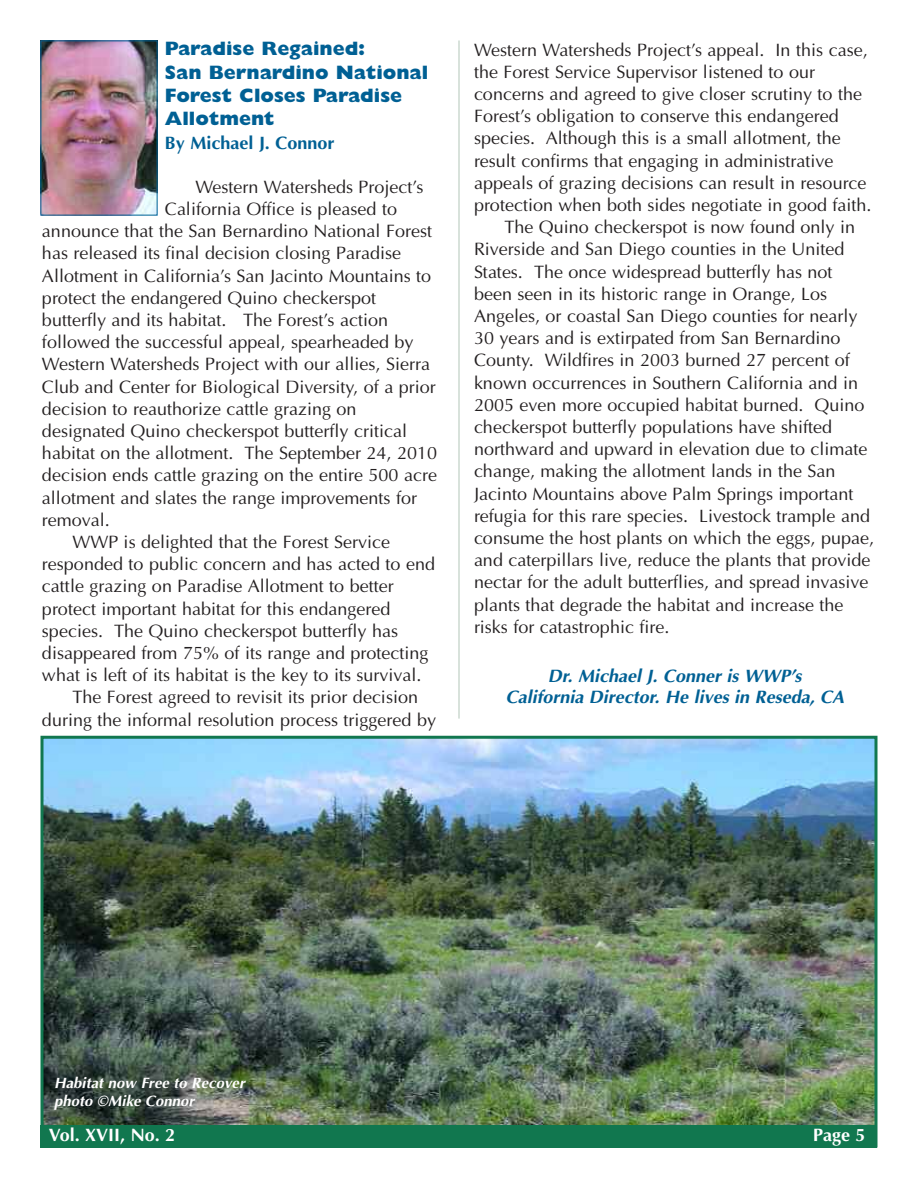
<style>
.page{position:relative;width:918px;height:1188px;background:#fff}
.page>*{position:absolute;margin:0;border:0;box-sizing:border-box;transform-origin:0 0}
.t1{font:800 19.5px/23.4px "Gill Sans";color:#006094}
.t2{font:18px "Optima";color:#231f20}
.t3{font:italic 700 18px/21.9px "Optima";color:#006094;text-align:center}
.t4{font:700 18px "Optima";color:#fff}
.t5{font:700 18px "Optima";color:#006094}
.t6{font:italic 700 15px/18.3px "Optima";color:#fff}
</style>
<div class="page">
<img style="left:42px;top:42px;width:113px;height:171px">
<div style="left:40px;top:40px;width:117px;height:175px;border:1px solid #006094"></div>
<img style="left:44px;top:740px;width:830px;height:385px">
<div style="left:40px;top:1125px;width:837px;height:23px;background:#11774f"></div>
<hr style="left:459px;top:41px;width:1px;height:678px;background:#b3c7b9">
<p class="t1" style="left:165px;top:39px;width:265px">Paradise Regained:<br>San Bernardino National<br>Forest Closes Paradise<br>Allotment</p>
<p class="t5" style="left:165px;top:132px;width:171px">By Michael J. Connor</p>
<p class="t2" style="left:195px;top:176px;width:230px">Western Watersheds Project’s</p>
<p class="t2" style="left:165px;top:198px;width:234px">California Office is pleased to</p>
<p class="t2" style="left:42px;top:220px;width:392px">announce that the San Bernardino National Forest</p>
<p class="t2" style="left:42px;top:243px;width:361px">has released its final decision closing Paradise</p>
<p class="t2" style="left:42px;top:265px;width:391px">Allotment in California’s San Jacinto Mountains to</p>
<p class="t2" style="left:42px;top:287px;width:336px">protect the endangered Quino checkerspot</p>
<p class="t2" style="left:42px;top:309px;width:348px">butterfly and its habitat. The Forest’s action</p>
<p class="t2" style="left:42px;top:331px;width:373px">followed the successful appeal, spearheaded by</p>
<p class="t2" style="left:42px;top:354px;width:390px">Western Watersheds Project with our allies, Sierra</p>
<p class="t2" style="left:42px;top:376px;width:395px">Club and Center for Biological Diversity, of a prior</p>
<p class="t2" style="left:42px;top:398px;width:316px">decision to reauthorize cattle grazing on</p>
<p class="t2" style="left:42px;top:420px;width:367px">designated Quino checkerspot butterfly critical</p>
<p class="t2" style="left:42px;top:442px;width:397px">habitat on the allotment. The September 24, 2010</p>
<p class="t2" style="left:42px;top:465px;width:397px">decision ends cattle grazing on the entire 500 acre</p>
<p class="t2" style="left:42px;top:487px;width:377px">allotment and slates the range improvements for</p>
<p class="t2" style="left:42px;top:509px;width:69px">removal.</p>
<p class="t2" style="left:72px;top:531px;width:319px">WWP is delighted that the Forest Service</p>
<p class="t2" style="left:42px;top:553px;width:395px">responded to public concern and has acted to end</p>
<p class="t2" style="left:42px;top:576px;width:353px">cattle grazing on Paradise Allotment to better</p>
<p class="t2" style="left:42px;top:598px;width:350px">protect important habitat for this endangered</p>
<p class="t2" style="left:42px;top:620px;width:358px">species. The Quino checkerspot butterfly has</p>
<p class="t2" style="left:42px;top:642px;width:388px">disappeared from 75% of its range and protecting</p>
<p class="t2" style="left:42px;top:664px;width:381px">what is left of its habitat is the key to its survival.</p>
<p class="t2" style="left:72px;top:687px;width:347px">The Forest agreed to revisit its prior decision</p>
<p class="t2" style="left:42px;top:709px;width:396px">during the informal resolution process triggered by</p>
<p class="t2" style="left:474px;top:39px;width:395px">Western Watersheds Project’s appeal. In this case,</p>
<p class="t2" style="left:474px;top:61px;width:343px">the Forest Service Supervisor listened to our</p>
<p class="t2" style="left:474px;top:83px;width:390px">concerns and agreed to give closer scrutiny to the</p>
<p class="t2" style="left:474px;top:105px;width:366px">Forest’s obligation to conserve this endangered</p>
<p class="t2" style="left:474px;top:128px;width:368px">species. Although this is a small allotment, the</p>
<p class="t2" style="left:474px;top:150px;width:361px">result confirms that engaging in administrative</p>
<p class="t2" style="left:474px;top:172px;width:394px">appeals of grazing decisions can result in resource</p>
<p class="t2" style="left:474px;top:194px;width:399px">protection when both sides negotiate in good faith.</p>
<p class="t2" style="left:504px;top:216px;width:352px">The Quino checkerspot is now found only in</p>
<p class="t2" style="left:474px;top:239px;width:372px">Riverside and San Diego counties in the United</p>
<p class="t2" style="left:474px;top:261px;width:360px">States. The once widespread butterfly has not</p>
<p class="t2" style="left:474px;top:283px;width:355px">been seen in its historic range in Orange, Los</p>
<p class="t2" style="left:474px;top:305px;width:385px">Angeles, or coastal San Diego counties for nearly</p>
<p class="t2" style="left:474px;top:327px;width:368px">30 years and is extirpated from San Bernardino</p>
<p class="t2" style="left:474px;top:350px;width:377px">County. Wildfires in 2003 burned 27 percent of</p>
<p class="t2" style="left:474px;top:372px;width:386px">known occurrences in Southern California and in</p>
<p class="t2" style="left:474px;top:394px;width:392px">2005 even more occupied habitat burned. Quino</p>
<p class="t2" style="left:474px;top:416px;width:360px">checkerspot butterfly populations have shifted</p>
<p class="t2" style="left:474px;top:438px;width:395px">northward and upward in elevation due to climate</p>
<p class="t2" style="left:474px;top:461px;width:363px">change, making the allotment lands in the San</p>
<p class="t2" style="left:474px;top:483px;width:381px">Jacinto Mountains above Palm Springs important</p>
<p class="t2" style="left:474px;top:505px;width:398px">refugia for this rare species. Livestock trample and</p>
<p class="t2" style="left:474px;top:527px;width:402px">consume the host plants on which the eggs, pupae,</p>
<p class="t2" style="left:474px;top:549px;width:398px">and caterpillars live, reduce the plants that provide</p>
<p class="t2" style="left:474px;top:572px;width:396px">nectar for the adult butterflies, and spread invasive</p>
<p class="t2" style="left:474px;top:594px;width:371px">plants that degrade the habitat and increase the</p>
<p class="t2" style="left:474px;top:616px;width:197px">risks for catastrophic fire.</p>
<p class="t3" style="left:506px;top:664px;width:340px">Dr. Michael J. Conner is WWP’s<br>California Director. He lives in Reseda, CA</p>
<p class="t6" style="left:54px;top:1073px;width:192px">Habitat now Free to Recover photo ©Mike Connor</p>
<p class="t4" style="left:49px;top:1125px;width:128px">Vol. XVII, No. 2</p>
<p class="t4" style="left:813px;top:1125px;width:54px">Page 5</p>
</div>
